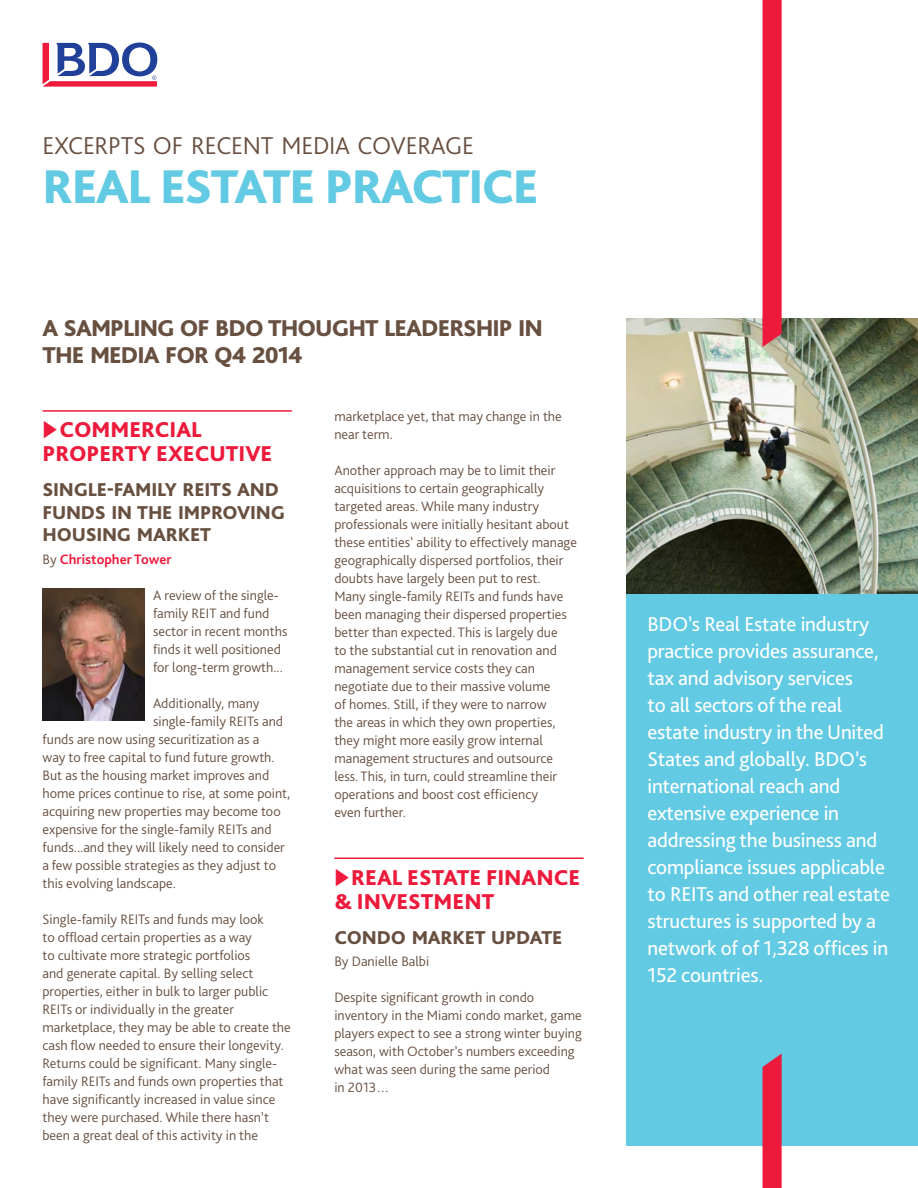
<style>
.page{position:relative;width:918px;height:1188px;background:#fff}
.page>*{position:absolute;margin:0;border:0;box-sizing:border-box;transform-origin:0 0}
.t1{font:800 49.5px "Bliss Pro";letter-spacing:-.03em;color:#62cae3}
.t2{font:300 25.5px "Bliss Pro";letter-spacing:-.01em;color:#685041}
.t3{font:800 24px/27px "Bliss Pro";letter-spacing:-.04em;color:#685041}
.t4{font:800 22.5px/24px "Bliss Pro";color:#ed1a3b}
.t5{font:21px/27px "Bliss Pro";letter-spacing:-.01em;color:#fff}
.t6{font:800 19.5px/22.5px "Bliss Pro";letter-spacing:-.01em;color:#685041}
.t7{font:300 14.25px/18px "Bliss Pro";color:#685041}
.t8{font:700 14.25px "Bliss Pro";color:#ed1a3b}
.s1{font-weight:300;color:#685041}
</style>
<div class="page">
<div style="left:626px;top:585px;width:292px;height:560px;background:#62cae3"></div>
<img style="left:626px;top:318px;width:292px;height:276px">
<svg style="left:43px;top:43px;width:114px;height:44px"></svg>
<svg style="left:763px;top:1054px;width:19px;height:134px"></svg>
<svg style="left:763px;top:0;width:19px;height:347px"></svg>
<hr style="left:43px;top:410px;width:249px;height:2px;background:#ed1a3b">
<hr style="left:334px;top:858px;width:250px;height:1px;background:#ed1a3b">
<img style="left:43px;top:589px;width:102px;height:131px">
<h2 class="t2" style="left:43px;top:130px;width:433px">EXCERPTS OF RECENT MEDIA COVERAGE</h2>
<h1 class="t1" style="left:43px;top:156px;width:498px">REAL ESTATE PRACTICE</h1>
<h3 class="t3" style="left:43px;top:314px;width:502px">A SAMPLING OF BDO THOUGHT LEADERSHIP IN<br>THE MEDIA FOR Q4 2014</h3>
<h3 class="t4" style="left:43px;top:417px;width:231px">◆COMMERCIAL<br>PROPERTY EXECUTIVE</h3>
<h3 class="t6" style="left:43px;top:478px;width:244px">SINGLE-FAMILY REITS AND<br>FUNDS IN THE IMPROVING<br>HOUSING MARKET</h3>
<p class="t8" style="left:43px;top:550px;width:131px"><span class="s1">By</span> Christopher Tower</p>
<p class="t7" style="left:153px;top:586px;width:136px">A review of the single&shy;family REIT and fund sector in recent months finds it well positioned for long-term growth...</p>
<p class="t7" style="left:153px;top:694px;width:108px">Additionally, many</p>
<p class="t7" style="left:153px;top:712px;width:132px">single-family REITs and</p>
<p class="t7" style="left:43px;top:730px;width:218px">funds are now using securitization as a</p>
<p class="t7" style="left:43px;top:748px;width:234px">way to free capital to fund future growth.</p>
<p class="t7" style="left:43px;top:766px;width:228px">But as the housing market improves and</p>
<p class="t7" style="left:43px;top:784px;width:249px">home prices continue to rise, at some point,</p>
<p class="t7" style="left:43px;top:802px;width:240px">acquiring new properties may become too</p>
<p class="t7" style="left:43px;top:820px;width:231px">expensive for the single-family REITs and</p>
<p class="t7" style="left:43px;top:838px;width:244px">funds...and they will likely need to consider</p>
<p class="t7" style="left:43px;top:856px;width:235px">a few possible strategies as they adjust to</p>
<p class="t7" style="left:43px;top:874px;width:135px">this evolving landscape.</p>
<p class="t7" style="left:43px;top:910px;width:250px">Single-family REITs and funds may look<br>to offload certain properties as a way<br>to cultivate more strategic portfolios<br>and generate capital. By selling select properties, either in bulk to larger public REITs or individually in the greater marketplace, they may be able to create the cash flow needed to ensure their longevity.<br>Returns could be significant. Many single&shy;family REITs and funds own properties that have significantly increased in value since they were purchased. While there hasn’t been a great deal of this activity in the</p>
<p class="t7" style="left:334px;top:407px;width:229px">marketplace yet, that may change in the near term.</p>
<p class="t7" style="left:334px;top:461px;width:244px">Another approach may be to limit their acquisitions to certain geographically targeted areas. While many industry professionals were initially hesitant about these entities’ ability to effectively manage geographically dispersed portfolios, their doubts have largely been put to rest.<br>Many single-family REITs and funds have been managing their dispersed properties better than expected. This is largely due<br>to the substantial cut in renovation and management service costs they can negotiate due to their massive volume<br>of homes. Still, if they were to narrow<br>the areas in which they own properties, they might more easily grow internal management structures and outsource less. This, in turn, could streamline their operations and boost cost efficiency<br>even further.</p>
<h3 class="t4" style="left:334px;top:865px;width:247px">◆REAL ESTATE FINANCE &amp; INVESTMENT</h3>
<h3 class="t6" style="left:334px;top:926px;width:230px">CONDO MARKET UPDATE</h3>
<p class="t7" style="left:334px;top:952px;width:96px">By Danielle Balbi</p>
<p class="t7" style="left:334px;top:988px;width:249px">Despite significant growth in condo inventory in the Miami condo market, game players expect to see a strong winter buying season, with October’s numbers exceeding what was seen during the same period<br>in 2013…</p>
<p class="t5" style="left:647px;top:610px;width:244px">BDO’s Real Estate industry practice provides assurance, tax and advisory services<br>to all sectors of the real estate industry in the United<br>States and globally. BDO’s international reach and extensive experience in addressing the business and compliance issues applicable to REITs and other real estate structures is supported by a network of of 1,328 offices in<br>152 countries.</p>
</div>
